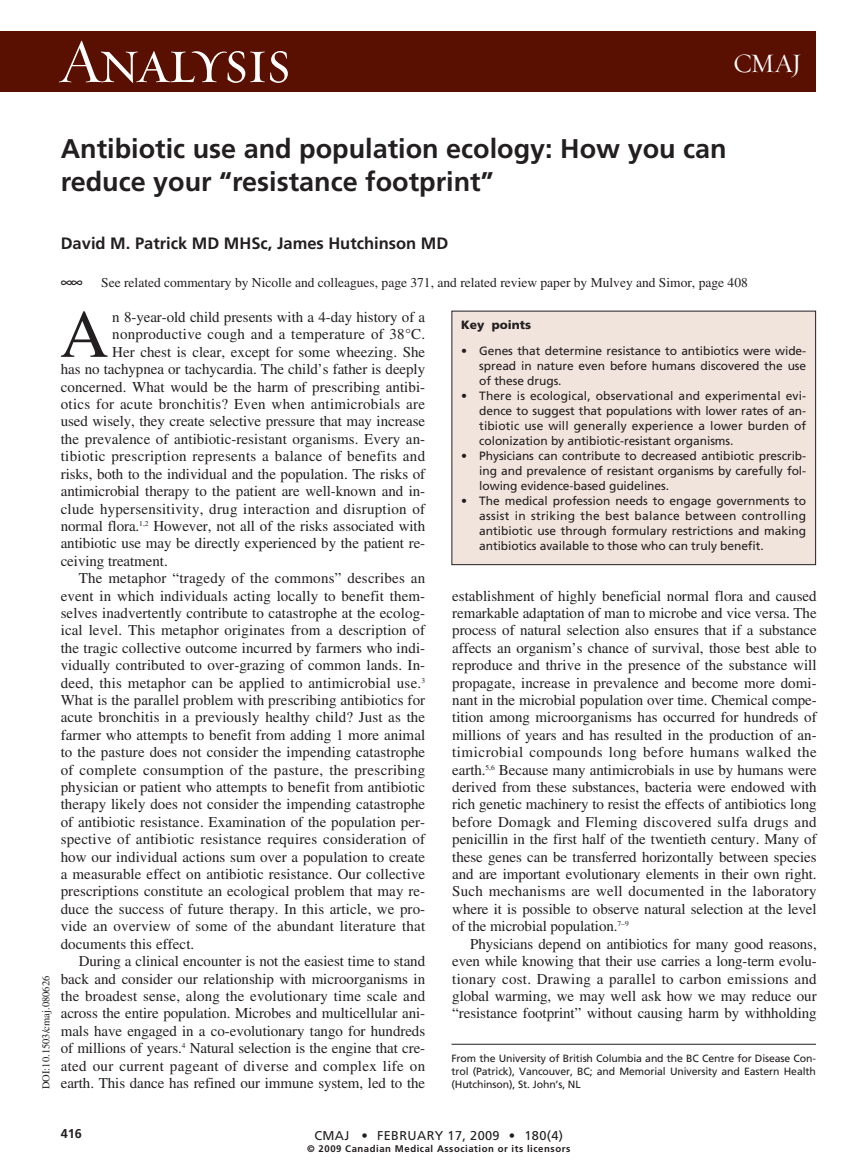
<style>
.page{position:relative;width:864px;height:1175px;background:#fff}
.page>*{position:absolute;margin:0;border:0;box-sizing:border-box;transform-origin:0 0}
.t1{font:67.5px "Times";color:#231f20}
.t2{font:63px "Requiem Display HTF Small Caps";letter-spacing:-.035em;color:#fff}
.t3{font:700 27px/33px "Frutiger";color:#231f20}
.t4{font:27px "Requiem Display HTF Roman";color:#fff}
.t5{font:700 16.5px "Frutiger";color:#231f20}
.t6{font:15px/17.4px "Times";letter-spacing:.005em;color:#231f20;text-align:justify}
.t7{font:15px "Times";letter-spacing:.025em;color:#231f20}
.t8{font:13.5px "Times";color:#231f20}
.t9{font:12.75px "Frutiger";letter-spacing:.03em;color:#231f20}
.t10{font:700 12.75px "Frutiger";color:#231f20}
.t11{font:12px/15px "Frutiger";letter-spacing:-.005em;color:#231f20;text-align:justify}
.t12{font:900 12px "Frutiger";color:#231f20}
.t13{font:10.5px/12.8px "Frutiger";letter-spacing:-.01em;color:#231f20;text-align:justify}
.t14{font:10.5px "Times";color:#231f20}
.t15{font:700 9.6px "Frutiger";letter-spacing:.055em;color:#231f20}
.s1{font-family:"Quadraat Sans Caps Expert";font-size:16.5px}
</style>
<div class="page">
<div style="left:0;top:32px;width:815px;height:60px;background:#5a1000"></div>
<hr style="left:452px;top:1044px;width:364px;height:1px;background:#231f20">
<div style="left:452px;top:311px;width:364px;height:253px;background:#f1e4dd"></div>
<div style="left:452px;top:311px;width:364px;height:254px;border:1px solid #231f20"></div>
<h2 class="t2" style="left:59px;top:23px;width:233px">Analysis</h2>
<h3 class="t4" style="left:733px;top:53px;width:70px">CMAJ</h3>
<h3 class="t3" style="left:61px;top:134px;width:667px">Antibiotic use and population ecology: How you can reduce your “resistance footprint”</h3>
<p class="t14" style="left:42px;top:1089px;width:115px;rotate:-90deg">DOI:10.1503/cmaj.080626</p>
<p class="t5" style="left:61px;top:237px;width:389px">David M. Patrick MD MHSc, James Hutchinson MD</p>
<p class="t8" style="left:61px;top:277px;width:689px"><span class="s1">@@</span> See related commentary by Nicolle and colleagues, page 371, and related review paper by Mulvey and Simor, page 408</p>
<h1 class="t1" style="left:60px;top:310px;width:50px">A</h1>
<p class="t6" style="left:112px;top:310px;width:314px">n 8-year-old child presents with a 4-day history of a</p>
<p class="t6" style="left:112px;top:327px;width:314px">nonproductive cough and a temperature of 38°C.</p>
<p class="t6" style="left:112px;top:344px;width:314px">Her chest is clear, except for some wheezing. She</p>
<p class="t6" style="left:61px;top:362px;width:366px">has no tachypnea or tachycardia. The child’s father is deeply</p>
<p class="t6" style="left:61px;top:379px;width:366px">concerned. What would be the harm of prescribing antibi-</p>
<p class="t6" style="left:61px;top:397px;width:366px">otics for acute bronchitis? Even when antimicrobials are</p>
<p class="t6" style="left:61px;top:414px;width:366px">used wisely, they create selective pressure that may increase</p>
<p class="t6" style="left:61px;top:431px;width:366px">the prevalence of antibiotic-resistant organisms. Every an-</p>
<p class="t6" style="left:61px;top:449px;width:366px">tibiotic prescription represents a balance of benefits and</p>
<p class="t6" style="left:61px;top:466px;width:366px">risks, both to the individual and the population. The risks of</p>
<p class="t6" style="left:61px;top:484px;width:366px">antimicrobial therapy to the patient are well-known and in-</p>
<p class="t6" style="left:61px;top:501px;width:366px">clude hypersensitivity, drug interaction and disruption of</p>
<p class="t6" style="left:61px;top:518px;width:366px">normal flora.<sup>1,2</sup> However, not all of the risks associated with</p>
<p class="t6" style="left:61px;top:536px;width:366px">antibiotic use may be directly experienced by the patient re-</p>
<p class="t6" style="left:61px;top:553px;width:109px">ceiving treatment.</p>
<p class="t6" style="left:79px;top:571px;width:348px">The metaphor “tragedy of the commons” describes an</p>
<p class="t6" style="left:61px;top:588px;width:366px">event in which individuals acting locally to benefit them-</p>
<p class="t6" style="left:61px;top:605px;width:366px">selves inadvertently contribute to catastrophe at the ecolog-</p>
<p class="t6" style="left:61px;top:623px;width:366px">ical level. This metaphor originates from a description of</p>
<p class="t6" style="left:61px;top:640px;width:366px">the tragic collective outcome incurred by farmers who indi-</p>
<p class="t6" style="left:61px;top:658px;width:366px">vidually contributed to over-grazing of common lands. In-</p>
<p class="t6" style="left:61px;top:675px;width:366px">deed, this metaphor can be applied to antimicrobial use.<sup>3</sup></p>
<p class="t6" style="left:61px;top:692px;width:366px">What is the parallel problem with prescribing antibiotics for</p>
<p class="t6" style="left:61px;top:710px;width:366px">acute bronchitis in a previously healthy child? Just as the</p>
<p class="t6" style="left:61px;top:727px;width:366px">farmer who attempts to benefit from adding 1 more animal</p>
<p class="t6" style="left:61px;top:745px;width:366px">to the pasture does not consider the impending catastrophe</p>
<p class="t7" style="left:61px;top:764px;width:366px">of complete consumption of the pasture, the prescribing</p>
<p class="t6" style="left:61px;top:779px;width:366px">physician or patient who attempts to benefit from antibiotic</p>
<p class="t6" style="left:61px;top:797px;width:366px">therapy likely does not consider the impending catastrophe</p>
<p class="t6" style="left:61px;top:814px;width:366px">of antibiotic resistance. Examination of the population per-</p>
<p class="t6" style="left:61px;top:832px;width:366px">spective of antibiotic resistance requires consideration of</p>
<p class="t6" style="left:61px;top:849px;width:366px">how our individual actions sum over a population to create</p>
<p class="t6" style="left:61px;top:866px;width:366px">a measurable effect on antibiotic resistance. Our collective</p>
<p class="t6" style="left:61px;top:884px;width:366px">prescriptions constitute an ecological problem that may re-</p>
<p class="t6" style="left:61px;top:901px;width:366px">duce the success of future therapy. In this article, we pro-</p>
<p class="t6" style="left:61px;top:919px;width:366px">vide an overview of some of the abundant literature that</p>
<p class="t6" style="left:61px;top:936px;width:135px">documents this effect.</p>
<p class="t6" style="left:79px;top:953px;width:348px">During a clinical encounter is not the easiest time to stand</p>
<p class="t6" style="left:61px;top:971px;width:366px">back and consider our relationship with microorganisms in</p>
<p class="t6" style="left:61px;top:988px;width:366px">the broadest sense, along the evolutionary time scale and</p>
<p class="t6" style="left:61px;top:1006px;width:366px">across the entire population. Microbes and multicellular ani-</p>
<p class="t6" style="left:61px;top:1023px;width:366px">mals have engaged in a co-evolutionary tango for hundreds</p>
<p class="t6" style="left:61px;top:1040px;width:366px">of millions of years.<sup>4</sup> Natural selection is the engine that cre-</p>
<p class="t7" style="left:61px;top:1060px;width:366px">ated our current pageant of diverse and complex life on</p>
<p class="t6" style="left:61px;top:1075px;width:366px">earth. This dance has refined our immune system, led to the</p>
<p class="t12" style="left:461px;top:320px;width:72px">Key points</p>
<p class="t11" style="left:479px;top:344px;width:329px;text-indent:-18px">• Genes that determine resistance to antibiotics were wide&shy;spread in nature even before humans discovered the use of these drugs.</p>
<p class="t11" style="left:479px;top:389px;width:329px;text-indent:-18px">• There is ecological, observational and experimental evi&shy;dence to suggest that populations with lower rates of an&shy;tibiotic use will generally experience a lower burden of colonization by antibiotic-resistant organisms.</p>
<p class="t11" style="left:479px;top:449px;width:328px;text-indent:-18px">• Physicians can contribute to decreased antibiotic prescrib&shy;ing and prevalence of resistant organisms by carefully fol&shy;lowing evidence-based guidelines.</p>
<p class="t11" style="left:479px;top:494px;width:329px;text-indent:-18px">• The medical profession needs to engage governments to assist in striking the best balance between controlling antibiotic use through formulary restrictions and making antibiotics available to those who can truly benefit.</p>
<p class="t6" style="left:452px;top:588px;width:366px">establishment of highly beneficial normal flora and caused remarkable adaptation of man to microbe and vice versa. The process of natural selection also ensures that if a substance affects an organism’s chance of survival, those best able to reproduce and thrive in the presence of the substance will propagate, increase in prevalence and become more domi&shy;nant in the microbial population over time. Chemical compe&shy;tition among microorganisms has occurred for hundreds of millions of years and has resulted in the production of an&shy;timicrobial compounds long before humans walked the earth.<sup>5,6</sup> Because many antimicrobials in use by humans were derived from these substances, bacteria were endowed with rich genetic machinery to resist the effects of antibiotics long before Domagk and Fleming discovered sulfa drugs and penicillin in the first half of the twentieth century. Many of these genes can be transferred horizontally between species and are important evolutionary elements in their own right.<br>Such mechanisms are well documented in the laboratory where it is possible to observe natural selection at the level of the microbial population.<sup>7–9</sup></p>
<p class="t6" style="left:452px;top:936px;width:366px;text-indent:18px">Physicians depend on antibiotics for many good reasons, even while knowing that their use carries a long-term evolu&shy;tionary cost. Drawing a parallel to carbon emissions and global warming, we may well ask how we may reduce our “resistance footprint” without causing harm by withholding</p>
<p class="t13" style="left:452px;top:1053px;width:366px">From the University of British Columbia and the BC Centre for Disease Con&shy;trol (Patrick), Vancouver, BC; and Memorial University and Eastern Health (Hutchinson), St. John’s, NL</p>
<p class="t10" style="left:61px;top:1128px;width:23px">416</p>
<p class="t9" style="left:314px;top:1130px;width:250px">CMAJ • FEBRUARY 17, 2009 • 180(4)</p>
<p class="t15" style="left:307px;top:1145px;width:265px">© 2009 Canadian Medical Association or its licensors</p>
</div>
